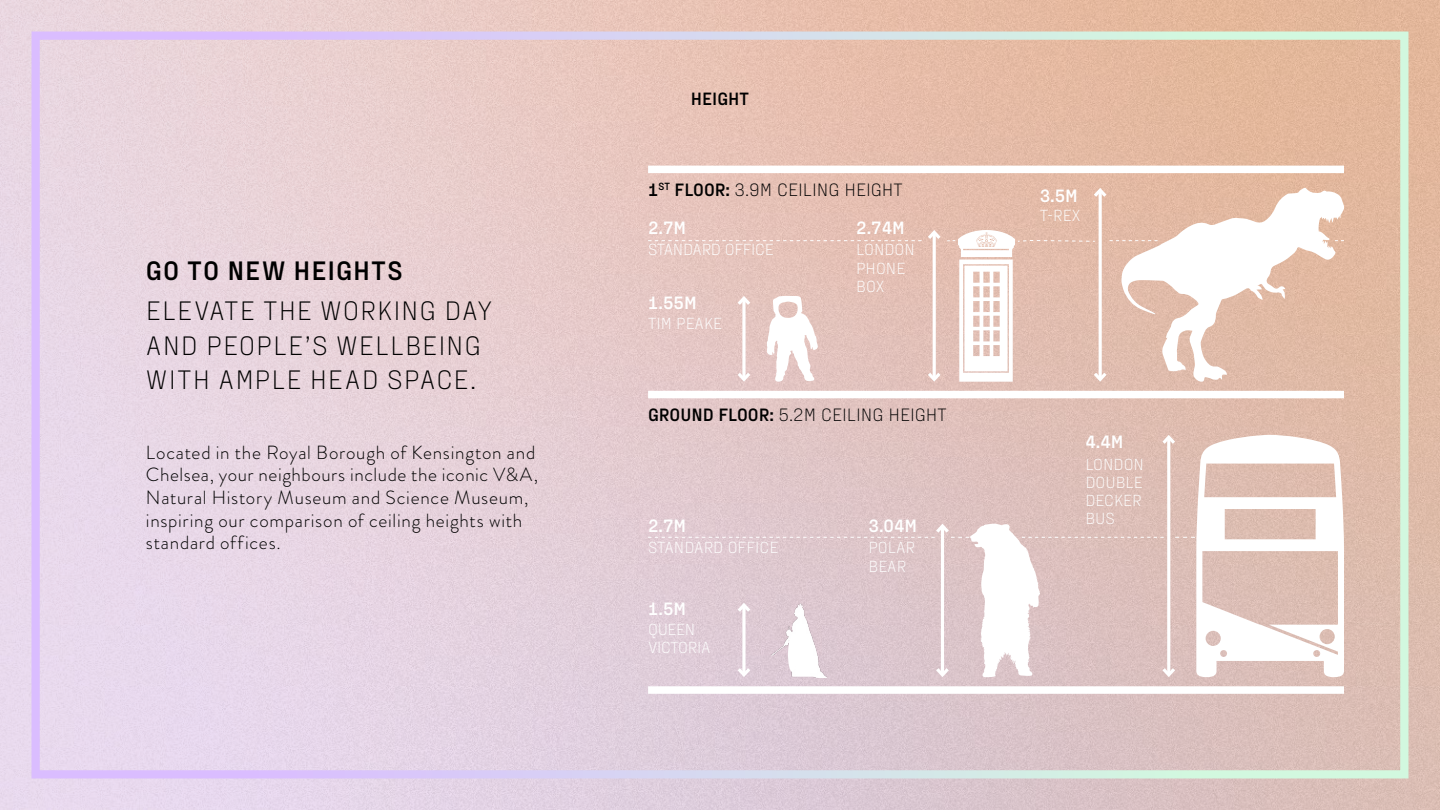
<style>
.page{position:relative;width:1440px;height:810px;background:#fff}
.page>*{position:absolute;margin:0;border:0;box-sizing:border-box;transform-origin:0 0}
.t1{font:300 27.22px/34.4px "Fraktion Sans";letter-spacing:.04em;color:#000}
.t2{font:700 27.22px "Fraktion Sans";letter-spacing:.04em;color:#000}
.t3{font:300 19.05px/22.6px "Brandon Grotesque";letter-spacing:.035em;color:#000}
.t4{font:300 18.23px "Fraktion Sans";color:#000}
.t5{font:700 18.23px "Fraktion Sans";color:#fff}
.t6{font:700 18.15px "Fraktion Sans";color:#000}
.t7{font:300 16.35px/18.2px "Fraktion Sans";color:#fff}
.t8{font:300 16.35px/18.2px "Fraktion Sans";letter-spacing:-.02em;color:#fff}
.s1{font-weight:700}
</style>
<div class="page">
<img style="left:0;top:0;width:1440px;height:810px">
<div style="left:32px;top:32px;width:1376px;height:746px;border:8px solid #fff"></div>
<div style="left:648px;top:166px;width:696px;height:7px;background:#fff"></div>
<div style="left:648px;top:686px;width:696px;height:8px;background:#fff"></div>
<div style="left:648px;top:391px;width:696px;height:7px;background:#fff"></div>
<svg style="left:648px;top:433px;width:696px;height:246px;background:#e2cccb"></svg>
<svg style="left:648px;top:186px;width:696px;height:198px"></svg>
<h1 class="t2" style="left:146px;top:248px;width:258px">GO TO NEW HEIGHTS</h1>
<h1 class="t1" style="left:146px;top:291px;width:348px">ELEVATE THE WORKING DAY<br>AND PEOPLE’S WELLBEING<br>WITH AMPLE HEAD SPACE.</h1>
<p class="t3" style="left:146px;top:441px;width:394px">Located in the Royal Borough of Kensington and Chelsea, your neighbours include the iconic V&amp;A, Natural History Museum and Science Museum, inspiring our comparison of ceiling heights with standard offices.</p>
<p class="t6" style="left:691px;top:83px;width:60px">HEIGHT</p>
<p class="t4" style="left:648px;top:175px;width:256px"><span class="s1">1</span><sup>ST</sup> <span class="s1">FLOOR:</span> 3.9M CEILING HEIGHT</p>
<p class="t5" style="left:648px;top:213px;width:40px">2.7M</p>
<p class="t8" style="left:648px;top:239px;width:127px">STANDARD OFFICE</p>
<p class="t5" style="left:648px;top:288px;width:50px">1.55M</p>
<p class="t7" style="left:648px;top:313px;width:76px">TIM PEAKE</p>
<p class="t5" style="left:856px;top:213px;width:50px">2.74M</p>
<p class="t7" style="left:856px;top:239px;width:60px">LONDON<br>PHONE<br>BOX</p>
<p class="t4" style="left:648px;top:400px;width:300px"><span class="s1">GROUND FLOOR:</span> 5.2M CEILING HEIGHT</p>
<p class="t5" style="left:648px;top:511px;width:40px">2.7M</p>
<p class="t7" style="left:648px;top:537px;width:132px">STANDARD OFFICE</p>
<p class="t5" style="left:648px;top:594px;width:40px">1.5M</p>
<p class="t8" style="left:648px;top:619px;width:64px">QUEEN<br>VICTORIA</p>
<p class="t5" style="left:869px;top:511px;width:50px">3.04M</p>
<p class="t7" style="left:869px;top:537px;width:48px">POLAR<br>BEAR</p>
<p class="t5" style="left:1040px;top:180px;width:40px">3.5M</p>
<p class="t7" style="left:1040px;top:205px;width:42px">T-REX</p>
<p class="t5" style="left:1085px;top:427px;width:40px">4.4M</p>
<p class="t7" style="left:1085px;top:453px;width:60px">LONDON<br>DOUBLE<br>DECKER<br>BUS</p>
</div>
